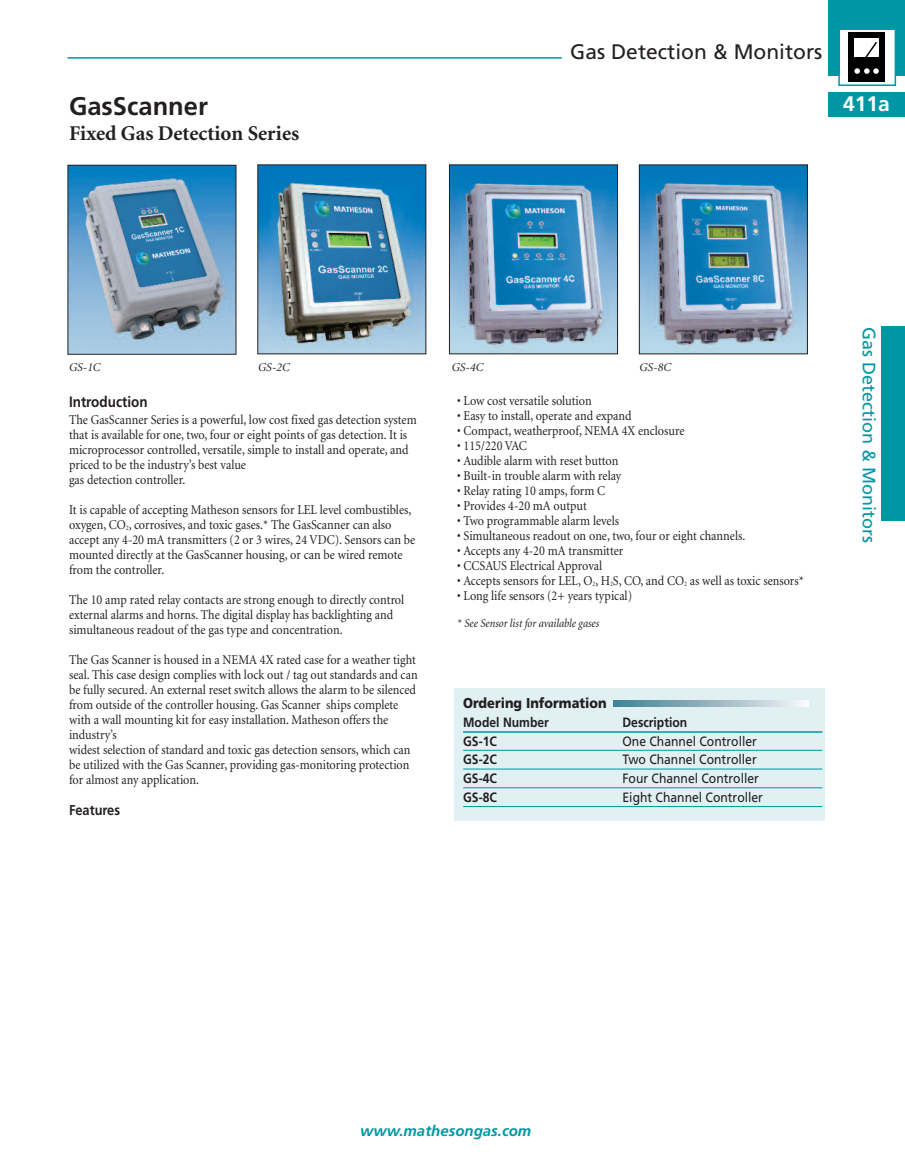
<style>
.page{position:relative;width:905px;height:1175px;background:#fff}
.page>*{position:absolute;margin:0;border:0;box-sizing:border-box;transform-origin:0 0}
.t1{font:700 25.5px "Frutiger";color:#231f20}
.t2{font:700 21px "Minion";color:#231f20}
.t3{font:21px "Frutiger";color:#231f20}
.t4{font:700 21px "Frutiger";color:#fff}
.t5{font:18px "Frutiger";color:#0097a4}
.t6{font:italic 700 15px "Frutiger";color:#0097a4}
.t7{font:700 15px "Frutiger";color:#231f20;scale:.9 1}
.t8{font:900 14.25px "Frutiger";color:#231f20;scale:.9 1}
.t9{font:700 14.25px "Frutiger";color:#231f20;scale:.9 1}
.t10{font:13.5px/15px "Minion";color:#231f20;scale:.9 1}
.t11{font:13.5px "Frutiger";color:#231f20;scale:.9 1}
.t12{font:700 13.5px "Frutiger";color:#231f20;scale:.9 1}
.t13{font:italic 12px "Minion";color:#231f20;scale:.9 1}
.t14{font:italic 12px "Minion";color:#231f20}
</style>
<div class="page">
<hr style="left:68px;top:57px;width:493px;height:2px;background:#0097a4">
<div style="left:828px;top:0;width:76px;height:75px;background:#0097a4"></div>
<div style="left:828px;top:92px;width:76px;height:25px;background:#0097a4"></div>
<div style="left:839px;top:30px;width:55px;height:54px;background:#fff"></div>
<div style="left:848px;top:33px;width:36px;height:49px;background:#000"></div>
<div style="left:854px;top:38px;width:24px;height:18px;background:#fff"></div>
<svg style="left:863px;top:42px;width:15px;height:15px"></svg>
<svg style="left:854px;top:68px;width:24px;height:6px"></svg>
<div style="left:838px;top:28px;width:58px;height:58px;border:2px solid #0097a4"></div>
<div style="left:881px;top:326px;width:23px;height:195px;background:#0097a4"></div>
<img style="left:259px;top:166px;width:165px;height:186px">
<img style="left:451px;top:166px;width:165px;height:186px">
<div style="left:449px;top:164px;width:169px;height:190px;border:1px solid #231f20"></div>
<img style="left:641px;top:166px;width:164px;height:186px">
<div style="left:453px;top:688px;width:371px;height:133px;background:#e1f0f3"></div>
<hr style="left:463px;top:731px;width:359px;height:1px;background:#0097a4">
<hr style="left:463px;top:750px;width:359px;height:1px;background:#0097a4">
<hr style="left:463px;top:768px;width:359px;height:1px;background:#0097a4">
<hr style="left:463px;top:787px;width:359px;height:1px;background:#0097a4">
<hr style="left:463px;top:806px;width:359px;height:1px;background:#0097a4">
<svg style="left:613px;top:700px;width:195px;height:6px"></svg>
<img style="left:70px;top:167px;width:164px;height:186px">
<div style="left:68px;top:165px;width:168px;height:190px;border:1px solid #231f20"></div>
<h1 class="t1" style="left:69px;top:96px;width:140px">GasScanner</h1>
<h2 class="t2" style="left:69px;top:125px;width:232px">Fixed Gas Detection Series</h2>
<h2 class="t3" style="left:570px;top:44px;width:254px">Gas Detection &amp; Monitors</h2>
<h2 class="t4" style="left:843px;top:96px;width:48px">411a</h2>
<p class="t14" style="left:69px;top:363px;width:33px">GS-1C</p>
<p class="t14" style="left:258px;top:363px;width:33px">GS-2C</p>
<p class="t14" style="left:451px;top:363px;width:33px">GS-4C</p>
<p class="t14" style="left:639px;top:363px;width:33px">GS-8C</p>
<p class="t7" style="left:69px;top:396px;width:89px">Introduction</p>
<p class="t10" style="left:69px;top:413px;width:388px">The GasScanner Series is a powerful, low cost fixed gas detection system that is available for one, two, four or eight points of gas detection. It is microprocessor controlled, versatile, simple to install and operate, and priced to be the industry’s best value<br>gas detection controller.</p>
<p class="t10" style="left:69px;top:503px;width:386px">It is capable of accepting Matheson sensors for LEL level combustibles, oxygen, CO<sub>2</sub>, corrosives, and toxic gases.* The GasScanner can also accept any 4-20 mA transmitters (2 or 3 wires, 24 VDC). Sensors can be mounted directly at the GasScanner housing, or can be wired remote from the controller.</p>
<p class="t10" style="left:69px;top:593px;width:374px">The 10 amp rated relay contacts are strong enough to directly control external alarms and horns. The digital display has backlighting and simultaneous readout of the gas type and concentration.</p>
<p class="t10" style="left:69px;top:653px;width:389px">The Gas Scanner is housed in a NEMA 4X rated case for a weather tight seal. This case design complies with lock out / tag out standards and can be fully secured. An external reset switch allows the alarm to be silenced from outside of the controller housing. Gas Scanner ships complete with a wall mounting kit for easy installation. Matheson offers the industry’s<br>widest selection of standard and toxic gas detection sensors, which can be utilized with the Gas Scanner, providing gas-monitoring protection for almost any application.</p>
<p class="t9" style="left:69px;top:804px;width:58px">Features</p>
<p class="t10" style="left:457px;top:394px;width:151px">• Low cost versatile solution</p>
<p class="t10" style="left:457px;top:409px;width:195px">• Easy to install, operate and expand</p>
<p class="t10" style="left:457px;top:424px;width:254px">• Compact, weatherproof, NEMA 4X enclosure</p>
<p class="t10" style="left:457px;top:439px;width:79px">• 115/220 VAC</p>
<p class="t10" style="left:457px;top:454px;width:180px">• Audible alarm with reset button</p>
<p class="t10" style="left:457px;top:469px;width:184px">• Built-in trouble alarm with relay</p>
<p class="t10" style="left:457px;top:484px;width:166px">• Relay rating 10 amps, form C</p>
<p class="t10" style="left:457px;top:499px;width:146px">• Provides 4-20 mA output</p>
<p class="t10" style="left:457px;top:514px;width:181px">• Two programmable alarm levels</p>
<p class="t10" style="left:457px;top:529px;width:321px">• Simultaneous readout on one, two, four or eight channels.</p>
<p class="t10" style="left:457px;top:544px;width:186px">• Accepts any 4-20 mA transmitter</p>
<p class="t10" style="left:457px;top:559px;width:163px">• CCSAUS Electrical Approval</p>
<p class="t10" style="left:457px;top:574px;width:387px">• Accepts sensors for LEL, O<sub>2</sub>, H<sub>2</sub>S, CO, and CO<sub>2</sub> as well as toxic sensors*</p>
<p class="t10" style="left:457px;top:589px;width:196px">• Long life sensors (2+ years typical)</p>
<p class="t13" style="left:457px;top:618px;width:159px">* See Sensor list for available gases</p>
<p class="t8" style="left:463px;top:697px;width:161px">Ordering Information</p>
<p class="t12" style="left:463px;top:717px;width:97px">Model Number</p>
<p class="t12" style="left:622px;top:717px;width:73px">Description</p>
<p class="t12" style="left:463px;top:735px;width:39px">GS-1C</p>
<p class="t11" style="left:622px;top:735px;width:151px">One Channel Controller</p>
<p class="t12" style="left:463px;top:754px;width:39px">GS-2C</p>
<p class="t11" style="left:622px;top:754px;width:151px">Two Channel Controller</p>
<p class="t12" style="left:463px;top:773px;width:39px">GS-4C</p>
<p class="t11" style="left:622px;top:773px;width:153px">Four Channel Controller</p>
<p class="t12" style="left:463px;top:792px;width:39px">GS-8C</p>
<p class="t11" style="left:622px;top:792px;width:158px">Eight Channel Controller</p>
<h3 class="t5" style="left:876px;top:327px;width:218px;rotate:90deg">Gas Detection &amp; Monitors</h3>
<p class="t6" style="left:360px;top:1125px;width:172px">www.mathesongas.com</p>
</div>
